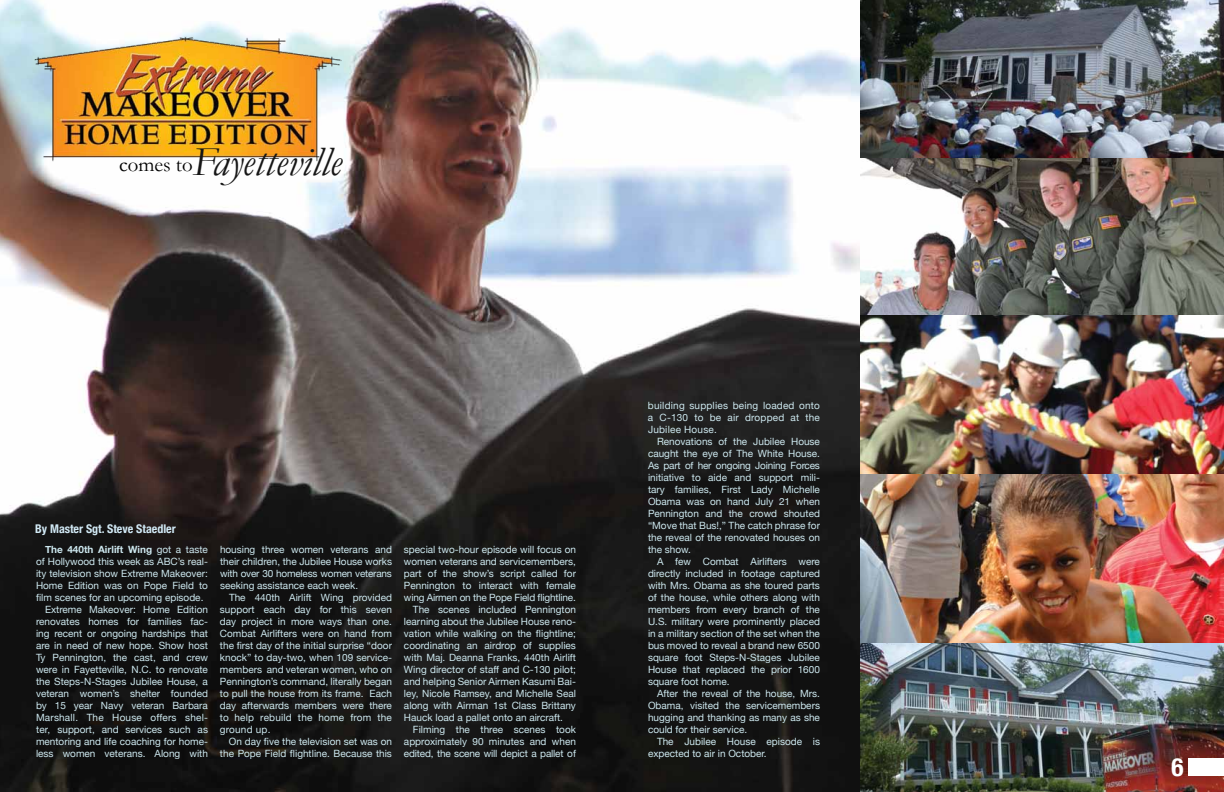
<style>
.page{position:relative;width:1224px;height:792px;background:#fff}
.page>*{position:absolute;margin:0;border:0;box-sizing:border-box;transform-origin:0 0}
.t1{font:italic 41.5px "Garamond";color:#161616}
.t2{font:700 condensed 25.2px "Helvetica Neue";color:#fff}
.t3{font:700 condensed 12px "Helvetica Neue";color:#d1e9f5}
.t4{font:10px/12px "Helvetica Neue";color:#cde8ef;text-align:justify}
.t5{font:10px "Helvetica Neue";letter-spacing:-.02em;color:#cde8ef}
.t6{font:700 10px "Helvetica Neue";color:#cde8ef}
.t7{font:10px "Helvetica Neue";letter-spacing:.02em;color:#cde8ef}
.s1{font-style:normal;font-size:20.8px;color:#000}
.s2{font-weight:400}
</style>
<div class="page">
<img style="left:0;top:0;width:861px;height:792px">
<img style="left:860px;top:641px;width:364px;height:151px">
<img style="left:860px;top:0;width:364px;height:473px">
<img style="left:861px;top:467px;width:363px;height:176px">
<div style="left:1188px;top:758px;width:36px;height:18px;background:#fff"></div>
<img style="left:34px;top:36px;width:307px;height:126px">
<h1 class="t1" style="left:119px;top:137px;width:224px"><span class="s1">comes to</span>Fayetteville</h1>
<p class="t3" style="left:35px;top:522px;width:142px">By Master Sgt. Steve Staedler</p>
<p class="t6" style="left:45px;top:544px;width:164px">The 440th Airlift Wing <span class="s2">got a taste</span></p>
<p class="t4" style="left:36px;top:556px;width:173px">of Hollywood this week as ABC’s real-</p>
<p class="t4" style="left:36px;top:568px;width:173px">ity television show Extreme Makeover:</p>
<p class="t4" style="left:36px;top:580px;width:174px">Home Edition was on Pope Field to</p>
<p class="t4" style="left:36px;top:592px;width:169px">film scenes for an upcoming episode.</p>
<p class="t4" style="left:45px;top:604px;width:164px">Extreme Makeover: Home Edition</p>
<p class="t4" style="left:36px;top:616px;width:173px">renovates homes for families fac-</p>
<p class="t4" style="left:36px;top:628px;width:174px">ing recent or ongoing hardships that</p>
<p class="t4" style="left:36px;top:640px;width:174px">are in need of new hope. Show host</p>
<p class="t4" style="left:36px;top:652px;width:173px">Ty Pennington, the cast, and crew</p>
<p class="t4" style="left:36px;top:664px;width:174px">were in Fayetteville, N.C. to renovate</p>
<p class="t4" style="left:36px;top:676px;width:173px">the Steps-N-Stages Jubilee House, a</p>
<p class="t4" style="left:36px;top:688px;width:173px">veteran women’s shelter founded</p>
<p class="t4" style="left:36px;top:700px;width:174px">by 15 year Navy veteran Barbara</p>
<p class="t7" style="left:36px;top:712px;width:174px">Marshall. The House offers shel-</p>
<p class="t4" style="left:36px;top:724px;width:174px">ter, support, and services such as</p>
<p class="t4" style="left:36px;top:736px;width:173px">mentoring and life coaching for home-</p>
<p class="t4" style="left:36px;top:748px;width:173px">less women veterans. Along with</p>
<p class="t4" style="left:220px;top:543px;width:174px">housing three women veterans and their children, the Jubilee House works with over 30 homeless women veterans seeking assistance each week.</p>
<p class="t4" style="left:220px;top:591px;width:174px;text-indent:9px">The 440th Airlift Wing provided support each day for this seven day project in more ways than one.<br>Combat Airlifters were on hand from the first day of the initial surprise “door knock” to day-two, when 109 service&shy;members and veteran women, who on Pennington’s command, literally began to pull the house from its frame. Each day afterwards members were there to help rebuild the home from the ground up.</p>
<p class="t4" style="left:220px;top:735px;width:174px;text-align:right">On day five the television set was on the Pope Field flightline. Because this</p>
<p class="t4" style="left:404px;top:543px;width:174px">special two-hour episode will focus on</p>
<p class="t4" style="left:404px;top:555px;width:173px">women veterans and servicemembers,</p>
<p class="t4" style="left:404px;top:567px;width:174px">part of the show’s script called for</p>
<p class="t4" style="left:404px;top:579px;width:173px">Pennington to interact with female</p>
<p class="t5" style="left:404px;top:592px;width:173px">wing Airmen on the Pope Field flightline.</p>
<p class="t4" style="left:413px;top:603px;width:164px">The scenes included Pennington</p>
<p class="t4" style="left:404px;top:615px;width:173px">learning about the Jubilee House reno-</p>
<p class="t4" style="left:404px;top:627px;width:173px">vation while walking on the flightline;</p>
<p class="t4" style="left:404px;top:639px;width:173px">coordinating an airdrop of supplies</p>
<p class="t4" style="left:404px;top:651px;width:173px">with Maj. Deanna Franks, 440th Airlift</p>
<p class="t4" style="left:404px;top:663px;width:173px">Wing director of staff and C-130 pilot;</p>
<p class="t4" style="left:404px;top:675px;width:173px">and helping Senior Airmen Kasumi Bai-</p>
<p class="t4" style="left:404px;top:687px;width:174px">ley, Nicole Ramsey, and Michelle Seal</p>
<p class="t4" style="left:404px;top:699px;width:173px">along with Airman 1st Class Brittany</p>
<p class="t4" style="left:404px;top:711px;width:161px">Hauck load a pallet onto an aircraft.</p>
<p class="t4" style="left:413px;top:723px;width:164px">Filming the three scenes took</p>
<p class="t4" style="left:404px;top:735px;width:173px">approximately 90 minutes and when</p>
<p class="t5" style="left:404px;top:748px;width:174px">edited, the scene will depict a pallet of</p>
<p class="t4" style="left:648px;top:399px;width:174px">building supplies being loaded onto a C-130 to be air dropped at the Jubilee House.</p>
<p class="t4" style="left:648px;top:435px;width:174px;text-indent:9px">Renovations of the Jubilee House caught the eye of The White House.<br>As part of her ongoing Joining Forces initiative to aide and support mili&shy;tary families, First Lady Michelle Obama was on hand July 21 when Pennington and the crowd shouted “Move that Bus!,” The catch phrase for the reveal of the renovated houses on the show.</p>
<p class="t4" style="left:648px;top:555px;width:174px;text-indent:9px">A few Combat Airlifters were directly included in footage captured with Mrs. Obama as she toured parts of the house, while others along with members from every branch of the U.S. military were prominently placed in a military section of the set when the bus moved to reveal a brand new 6500 square foot Steps-N-Stages Jubilee House that replaced the prior 1600 square foot home.</p>
<p class="t4" style="left:648px;top:687px;width:174px;text-indent:9px">After the reveal of the house, Mrs.<br>Obama, visited the servicemembers hugging and thanking as many as she could for their service.</p>
<p class="t4" style="left:648px;top:735px;width:173px;text-indent:9px">The Jubilee House episode is expected to air in October.</p>
<h2 class="t2" style="left:1171px;top:752px;width:14px">6</h2>
</div>
